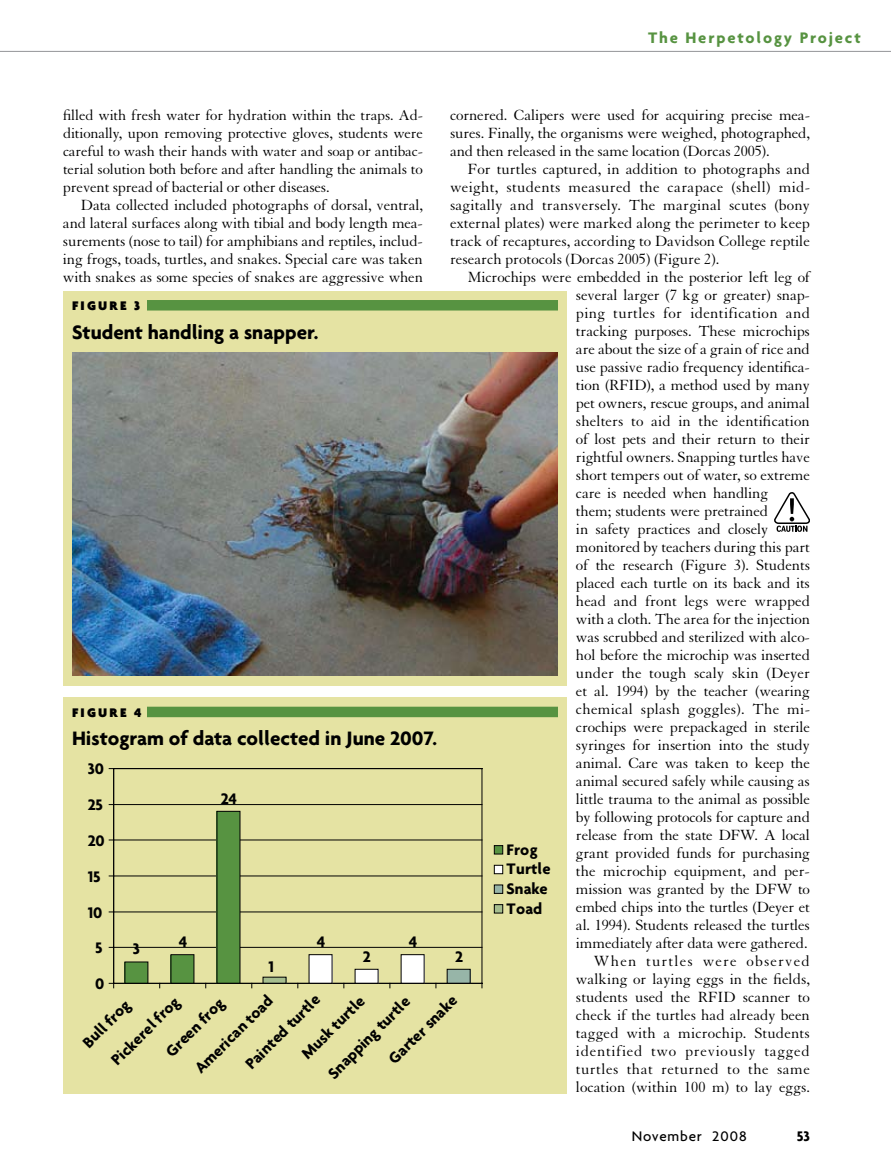
<style>
.page{position:relative;width:891px;height:1175px;background:#fff}
.page>*{position:absolute;margin:0;border:0;box-sizing:border-box;transform-origin:0 0}
.t1{font:700 21px "Agenda";color:#000}
.t2{font:700 16.5px "Agenda";letter-spacing:-.015em;color:#010101}
.t3{font:700 16.5px "Agenda";letter-spacing:.11em;color:#579341}
.t4{font:700 16.5px/19.6px "Agenda";letter-spacing:.015em;color:#010101}
.t5{font:16.05px/18px "Granjon";letter-spacing:-.01em;color:#000;text-align:justify}
.t6{font:16.05px "Granjon";letter-spacing:.01em;color:#000}
.t7{font:16.05px "Granjon";letter-spacing:.02em;color:#000}
.t8{font:16.05px "Granjon";letter-spacing:.015em;color:#000}
.t9{font:16.05px "Granjon";letter-spacing:.04em;color:#000}
.t10{font:16.05px "Granjon";letter-spacing:.025em;color:#000}
.t11{font:16.05px "Granjon";letter-spacing:.07em;color:#000}
.t12{font:15.75px/18px "Granjon";letter-spacing:-.01em;color:#000;text-align:justify}
.t13{font:500 15px "Agenda";letter-spacing:.055em;color:#000}
.t14{font:700 15px "Agenda";color:#000}
.t15{font:900 13.5px "Agenda";letter-spacing:.165em;color:#000}
.s1{font-size:16.05px}
</style>
<div class="page">
<hr style="left:0;top:51px;width:891px;height:1px;background:#939598">
<svg style="left:774px;top:492px;width:36px;height:40px"></svg>
<div style="left:63px;top:291px;width:504px;height:395px;background:#e5e3a3"></div>
<div style="left:147px;top:300px;width:411px;height:10px;background:#579341"></div>
<div style="left:63px;top:698px;width:504px;height:396px;background:#e5e3a3"></div>
<div style="left:147px;top:706px;width:411px;height:11px;background:#579341"></div>
<hr style="left:114px;top:947px;width:368px;height:1px;background:#010101">
<hr style="left:114px;top:911px;width:368px;height:1px;background:#010101">
<hr style="left:114px;top:875px;width:368px;height:1px;background:#010101">
<hr style="left:114px;top:839px;width:368px;height:1px;background:#010101">
<hr style="left:114px;top:804px;width:368px;height:1px;background:#010101">
<hr style="left:114px;top:768px;width:368px;height:1px;background:#010101">
<hr style="left:482px;top:768px;width:1px;height:215px;background:#010101">
<div style="left:125px;top:962px;width:23px;height:21px;background:#579341"></div>
<div style="left:171px;top:954px;width:23px;height:29px;background:#579341"></div>
<div style="left:217px;top:811px;width:23px;height:172px;background:#579341"></div>
<div style="left:309px;top:954px;width:23px;height:29px;background:#fff"></div>
<div style="left:355px;top:969px;width:23px;height:14px;background:#fff"></div>
<div style="left:355px;top:969px;width:23px;height:14px;border:1px solid #010101"></div>
<div style="left:401px;top:954px;width:23px;height:29px;background:#fff"></div>
<div style="left:447px;top:969px;width:23px;height:14px;background:#97b5a8"></div>
<div style="left:447px;top:969px;width:23px;height:14px;border:1px solid #010101"></div>
<div style="left:263px;top:977px;width:23px;height:6px;background:#a6be8f"></div>
<hr style="left:113px;top:768px;width:1px;height:215px;background:#010101">
<hr style="left:114px;top:983px;width:368px;height:1px;background:#010101">
<div style="left:494px;top:845px;width:9px;height:9px;background:#579341;border:1px solid #010101"></div>
<div style="left:494px;top:865px;width:9px;height:9px;background:#fff;border:1px solid #010101"></div>
<div style="left:494px;top:884px;width:9px;height:9px;background:#97b5a8;border:1px solid #010101"></div>
<div style="left:494px;top:904px;width:9px;height:9px;background:#a6be8f;border:1px solid #010101"></div>
<img style="left:72px;top:353px;width:486px;height:322px">
<p class="t3" style="left:648px;top:27px;width:214px">The Herpetology Project</p>
<p class="t12" style="left:63px;top:106px;width:362px">filled with fresh water for hydration within the traps. Ad&shy;ditionally, upon removing protective gloves, students were careful to wash their hands with water and soap or antibac&shy;terial solution both before and after handling the <span class="s1">animals to</span></p>
<p class="t5" style="left:63px;top:178px;width:268px">prevent spread of bacterial or other diseases.</p>
<p class="t5" style="left:81px;top:196px;width:344px">Data collected included photographs of dorsal, ventral,</p>
<p class="t5" style="left:63px;top:214px;width:362px">and lateral surfaces along with tibial and body length mea-</p>
<p class="t5" style="left:63px;top:232px;width:361px">surements (nose to tail) for amphibians and reptiles, includ-</p>
<p class="t5" style="left:63px;top:250px;width:361px">ing frogs, toads, turtles, and snakes. Special care was taken</p>
<p class="t5" style="left:63px;top:268px;width:362px">with snakes as some species of snakes are aggressive when</p>
<p class="t5" style="left:450px;top:106px;width:362px">cornered. Calipers were used for acquiring precise mea&shy;sures. Finally, the organisms were weighed, photographed, and then released in the same location (Dorcas 2005).</p>
<p class="t5" style="left:450px;top:160px;width:362px;text-indent:18px">For turtles captured, in addition to photographs and weight, students measured the carapace (shell) mid&shy;sagitally and transversely. The marginal scutes (bony external plates) were marked along the perimeter to keep track of recaptures, according to Davidson College reptile research protocols (Dorcas 2005) (Figure 2).</p>
<p class="t5" style="left:468px;top:268px;width:344px">Microchips were embedded in the posterior left leg of</p>
<p class="t5" style="left:576px;top:286px;width:235px">several larger (7 kg or greater) snap-</p>
<p class="t7" style="left:576px;top:304px;width:236px">ping turtles for identification and</p>
<p class="t5" style="left:576px;top:322px;width:236px">tracking purposes. These microchips</p>
<p class="t5" style="left:576px;top:340px;width:235px">are about the size of a grain of rice and</p>
<p class="t5" style="left:576px;top:358px;width:236px">use passive radio frequency identifica-</p>
<p class="t5" style="left:576px;top:376px;width:235px">tion (RFID), a method used by many</p>
<p class="t5" style="left:576px;top:394px;width:236px">pet owners, rescue groups, and animal</p>
<p class="t5" style="left:576px;top:412px;width:235px">shelters to aid in the identification</p>
<p class="t5" style="left:576px;top:430px;width:235px">of lost pets and their return to their</p>
<p class="t5" style="left:576px;top:448px;width:235px">rightful owners. Snapping turtles have</p>
<p class="t5" style="left:576px;top:466px;width:236px">short tempers out of water, so extreme</p>
<p class="t5" style="left:576px;top:484px;width:194px">care is needed when handling</p>
<p class="t5" style="left:576px;top:502px;width:194px">them; students were pretrained</p>
<p class="t5" style="left:576px;top:520px;width:194px">in safety practices and closely</p>
<p class="t5" style="left:576px;top:538px;width:236px">monitored by teachers during this part</p>
<p class="t5" style="left:576px;top:556px;width:236px">of the research (Figure 3). Students</p>
<p class="t5" style="left:576px;top:574px;width:235px">placed each turtle on its back and its</p>
<p class="t5" style="left:576px;top:592px;width:236px">head and front legs were wrapped</p>
<p class="t5" style="left:576px;top:610px;width:236px">with a cloth. The area for the injection</p>
<p class="t5" style="left:576px;top:628px;width:235px">was scrubbed and sterilized with alco-</p>
<p class="t5" style="left:576px;top:646px;width:236px">hol before the microchip was inserted</p>
<p class="t6" style="left:576px;top:664px;width:236px">under the tough scaly skin (Deyer</p>
<p class="t5" style="left:576px;top:682px;width:235px">et al. 1994) by the teacher (wearing</p>
<p class="t8" style="left:576px;top:700px;width:236px">chemical splash goggles). The mi-</p>
<p class="t5" style="left:576px;top:718px;width:236px">crochips were prepackaged in sterile</p>
<p class="t5" style="left:576px;top:736px;width:235px">syringes for insertion into the study</p>
<p class="t5" style="left:576px;top:754px;width:235px">animal. Care was taken to keep the</p>
<p class="t5" style="left:576px;top:772px;width:235px">animal secured safely while causing as</p>
<p class="t5" style="left:576px;top:790px;width:235px">little trauma to the animal as possible</p>
<p class="t5" style="left:576px;top:808px;width:236px">by following protocols for capture and</p>
<p class="t5" style="left:576px;top:826px;width:236px">release from the state DFW. A local</p>
<p class="t5" style="left:576px;top:844px;width:236px">grant provided funds for purchasing</p>
<p class="t5" style="left:576px;top:862px;width:235px">the microchip equipment, and per-</p>
<p class="t5" style="left:576px;top:880px;width:236px">mission was granted by the DFW to</p>
<p class="t5" style="left:576px;top:898px;width:236px">embed chips into the turtles (Deyer et</p>
<p class="t5" style="left:576px;top:916px;width:235px">al. 1994). Students released the turtles</p>
<p class="t5" style="left:576px;top:934px;width:233px">immediately after data were gathered.</p>
<p class="t11" style="left:594px;top:952px;width:217px">When turtles were observed</p>
<p class="t5" style="left:576px;top:970px;width:236px">walking or laying eggs in the fields,</p>
<p class="t5" style="left:576px;top:988px;width:236px">students used the RFID scanner to</p>
<p class="t5" style="left:576px;top:1006px;width:235px">check if the turtles had already been</p>
<p class="t6" style="left:576px;top:1024px;width:235px">tagged with a microchip. Students</p>
<p class="t9" style="left:576px;top:1042px;width:235px">identified two previously tagged</p>
<p class="t10" style="left:576px;top:1060px;width:235px">turtles that returned to the same</p>
<p class="t5" style="left:576px;top:1078px;width:236px">location (within 100 m) to lay eggs.</p>
<p class="t15" style="left:72px;top:297px;width:70px">FIGURE 3</p>
<h1 class="t1" style="left:72px;top:319px;width:248px">Student handling a snapper.</h1>
<p class="t15" style="left:72px;top:704px;width:71px">FIGURE 4</p>
<h1 class="t1" style="left:72px;top:726px;width:366px">Histogram of data collected in June 2007.</h1>
<p class="t2" style="left:88px;top:759px;width:18px">30</p>
<p class="t2" style="left:221px;top:788px;width:18px">24</p>
<p class="t2" style="left:88px;top:795px;width:17px">25</p>
<p class="t2" style="left:88px;top:830px;width:18px">20</p>
<p class="t4" style="left:507px;top:839px;width:45px">Frog<br>Turtle<br>Snake<br>Toad</p>
<p class="t2" style="left:88px;top:866px;width:14px">15</p>
<p class="t2" style="left:88px;top:902px;width:16px">10</p>
<p class="t2" style="left:179px;top:931px;width:10px">4</p>
<p class="t2" style="left:317px;top:931px;width:10px">4</p>
<p class="t2" style="left:409px;top:931px;width:10px">4</p>
<p class="t2" style="left:95px;top:937px;width:9px">5</p>
<p class="t2" style="left:133px;top:938px;width:9px">3</p>
<p class="t2" style="left:363px;top:946px;width:9px">2</p>
<p class="t2" style="left:455px;top:946px;width:9px">2</p>
<p class="t2" style="left:268px;top:956px;width:7px">1</p>
<p class="t2" style="left:95px;top:973px;width:11px">0</p>
<p class="t2" style="left:190px;top:1063px;width:104px;rotate:-45deg">American toad</p>
<p class="t2" style="left:241px;top:1059px;width:100px;rotate:-45deg">Painted turtle</p>
<p class="t2" style="left:384px;top:1054px;width:91px;rotate:-45deg">Garter snake</p>
<p class="t2" style="left:297px;top:1049px;width:84px;rotate:-45deg">Musk turtle</p>
<p class="t2" style="left:323px;top:1068px;width:110px;rotate:-45deg">Snapping turtle</p>
<p class="t2" style="left:107px;top:1055px;width:91px;rotate:-45deg">Pickerel frog</p>
<p class="t2" style="left:161px;top:1046px;width:77px;rotate:-45deg">Green frog</p>
<p class="t2" style="left:78px;top:1037px;width:62px;rotate:-45deg">Bull frog</p>
<p class="t13" style="left:632px;top:1126px;width:117px">November 2008</p>
<p class="t14" style="left:797px;top:1126px;width:15px">53</p>
</div>
